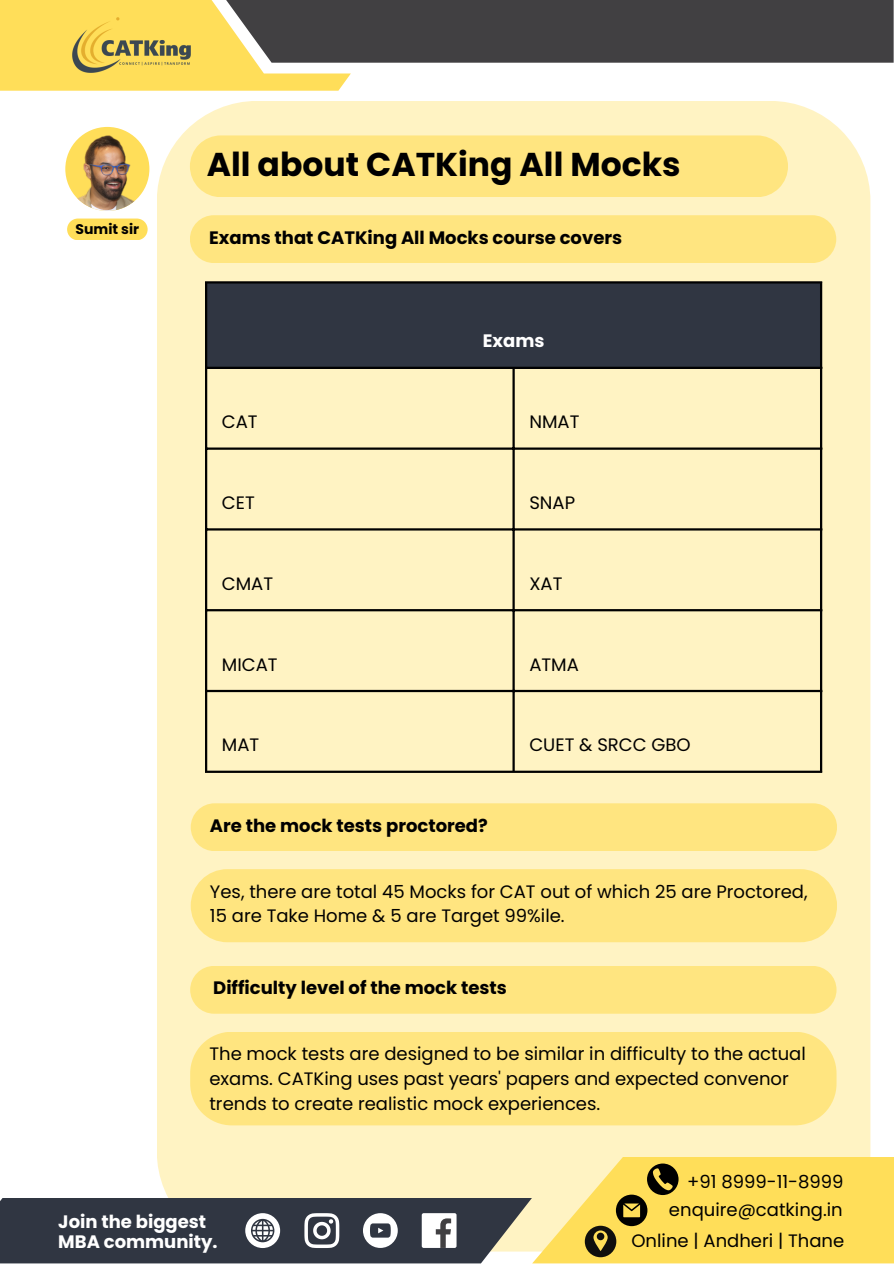
<style>
.page{position:relative;width:894px;height:1264px;background:#fff}
.page>*{position:absolute;margin:0;border:0;box-sizing:border-box;transform-origin:0 0}
.t1{font:700 33px "Poppins";color:#000}
.t2{font:18px/24.8px "Poppins";color:#000}
.t3{font:700 18px "Poppins";color:#000}
.t4{font:700 18px/19.2px "Poppins";color:#fff}
.t5{font:700 13.95px "Poppins";color:#000}
</style>
<div class="page">
<div style="left:157px;top:101px;width:713px;height:1055px;background:#fff3c3"></div>
<svg style="left:0;top:0;width:893px;height:91px"></svg>
<img style="left:73px;top:18px;width:117px;height:55px">
<div style="left:190px;top:135px;width:597px;height:62px;background:#ffe580"></div>
<div style="left:67px;top:218px;width:80px;height:22px;background:#ffde59;border-radius:11px"></div>
<img style="left:65px;top:127px;width:84px;height:84px;border-radius:50%">
<div style="left:190px;top:215px;width:646px;height:48px;background:#ffe580;border-radius:24px"></div>
<div style="left:206px;top:282px;width:615px;height:86px;background:#303642"></div>
<hr style="left:205px;top:283px;width:2px;height:487px;background:#000">
<hr style="left:512px;top:369px;width:2px;height:401px;background:#000">
<hr style="left:819px;top:283px;width:3px;height:487px;background:#000">
<hr style="left:205px;top:281px;width:617px;height:2px;background:#000">
<hr style="left:205px;top:367px;width:617px;height:2px;background:#000">
<hr style="left:205px;top:447px;width:617px;height:3px;background:#000">
<hr style="left:205px;top:528px;width:617px;height:2px;background:#000">
<hr style="left:205px;top:609px;width:617px;height:2px;background:#000">
<hr style="left:205px;top:690px;width:617px;height:2px;background:#000">
<hr style="left:205px;top:770px;width:617px;height:3px;background:#000">
<svg style="left:0;top:1156px;width:893px;height:107px;background:#b9ad7a"></svg>
<div style="left:191px;top:803px;width:645px;height:48px;background:#ffe580;border-radius:24px"></div>
<div style="left:191px;top:869px;width:645px;height:73px;background:#ffe580;border-radius:37px"></div>
<div style="left:190px;top:965px;width:646px;height:48px;background:#ffe580;border-radius:24px"></div>
<div style="left:190px;top:1031px;width:646px;height:94px;background:#ffe580"></div>
<h2 class="t5" style="left:76px;top:219px;width:65px">Sumit sir</h2>
<h2 class="t1" style="left:207px;top:142px;width:475px">All about CATKing All Mocks</h2>
<h3 class="t3" style="left:209px;top:225px;width:414px">Exams that CATKing All Mocks course covers</h3>
<p class="t4" style="left:482px;top:331px;width:63px">Exams</p>
<p class="t2" style="left:222px;top:409px;width:37px">CAT</p>
<p class="t2" style="left:529px;top:409px;width:52px">NMAT</p>
<p class="t2" style="left:222px;top:490px;width:34px">CET</p>
<p class="t2" style="left:529px;top:490px;width:47px">SNAP</p>
<p class="t2" style="left:222px;top:571px;width:53px">CMAT</p>
<p class="t2" style="left:529px;top:571px;width:35px">XAT</p>
<p class="t2" style="left:222px;top:652px;width:57px">MICAT</p>
<p class="t2" style="left:529px;top:652px;width:51px">ATMA</p>
<p class="t2" style="left:222px;top:732px;width:39px">MAT</p>
<p class="t2" style="left:529px;top:732px;width:163px">CUET &amp; SRCC GBO</p>
<h3 class="t3" style="left:210px;top:813px;width:279px">Are the mock tests proctored?</h3>
<p class="t2" style="left:210px;top:879px;width:599px">Yes, there are total 45 Mocks for CAT out of which 25 are Proctored,<br>15 are Take Home &amp; 5 are Target 99%ile.</p>
<p class="t3" style="left:213px;top:975px;width:295px">Difficulty level of the mock tests</p>
<p class="t2" style="left:209px;top:1041px;width:597px">The mock tests are designed to be similar in difficulty to the actual exams. CATKing uses past years' papers and expected convenor trends to create realistic mock experiences.</p>
<h3 class="t2" style="left:687px;top:1169px;width:158px">+91 8999-11-8999</h3>
<h2 class="t4" style="left:58px;top:1212px;width:161px">Join the biggest<br>MBA community.</h2>
<p class="t2" style="left:668px;top:1197px;width:175px">enquire@catking.in</p>
<p class="t2" style="left:631px;top:1228px;width:214px">Online | Andheri | Thane</p>
</div>
